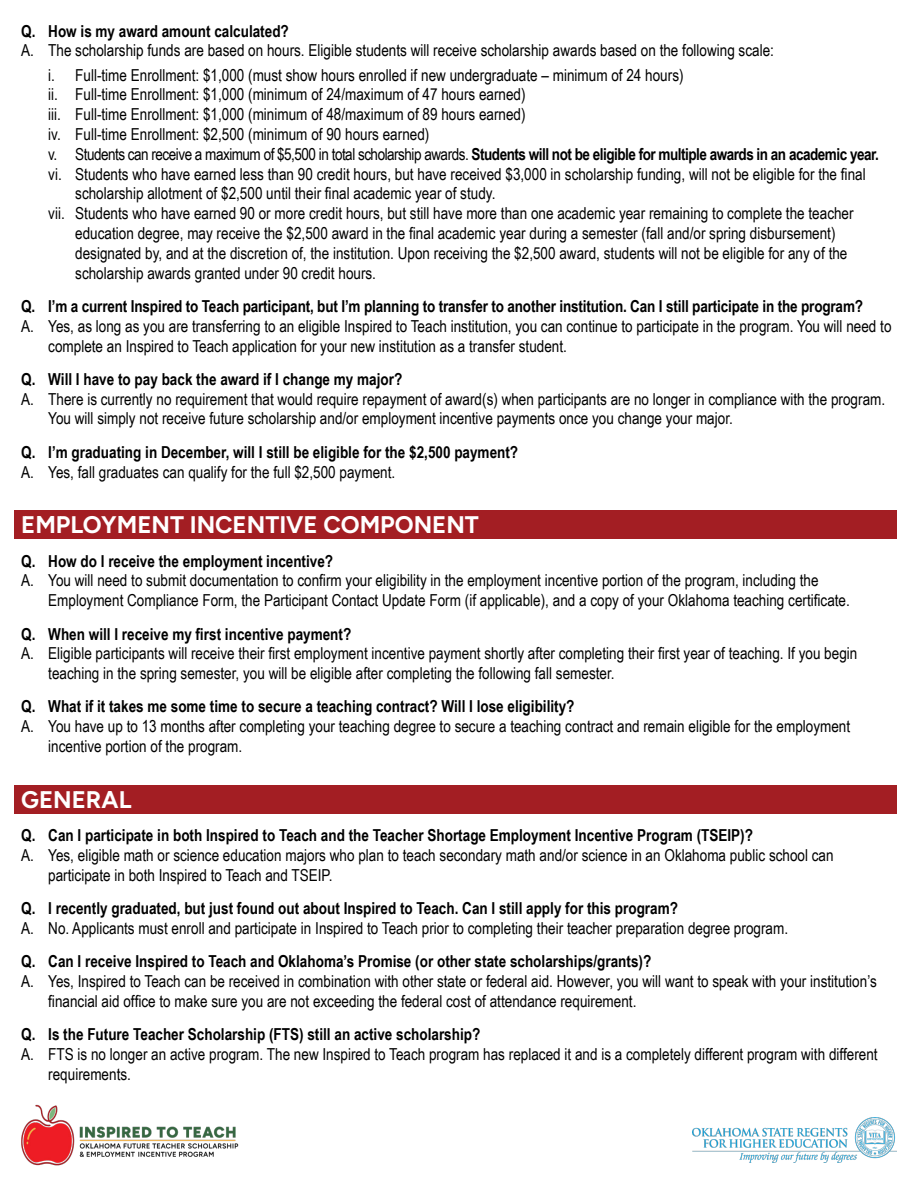
<style>
.page{position:relative;width:918px;height:1188px;background:#fff}
.page>*{position:absolute;margin:0;border:0;box-sizing:border-box;transform-origin:0 0}
.t1{font:700 24px "Figtree";color:#fff}
.t2{font:16.5px/19.8px "Arial Narrow";color:#000}
.t3{font:700 16.5px "Arial Narrow";color:#000}
.t4{font:16.5px "Arial Narrow";letter-spacing:-.03em;color:#000}
.s1{font-weight:700}
</style>
<div class="page">
<div style="left:15px;top:511px;width:882px;height:28px;background:#a31e23"></div>
<div style="left:15px;top:785px;width:882px;height:29px;background:#a31e23"></div>
<img style="left:21px;top:1104px;width:218px;height:62px">
<img style="left:692px;top:1118px;width:205px;height:44px">
<p class="t3" style="left:21px;top:18px;width:269px">Q. How is my award amount calculated?</p>
<p class="t2" style="left:21px;top:40px;width:754px">A. The scholarship funds are based on hours. Eligible students will receive scholarship awards based on the following scale:</p>
<p class="t2" style="left:48px;top:64px;width:637px">i. Full-time Enrollment: $1,000 (must show hours enrolled if new undergraduate – minimum of 24 hours)</p>
<p class="t2" style="left:48px;top:84px;width:479px">ii. Full-time Enrollment: $1,000 (minimum of 24/maximum of 47 hours earned)</p>
<p class="t2" style="left:48px;top:104px;width:479px">iii. Full-time Enrollment: $1,000 (minimum of 48/maximum of 89 hours earned)</p>
<p class="t2" style="left:48px;top:124px;width:383px">iv. Full-time Enrollment: $2,500 (minimum of 90 hours earned)</p>
<p class="t4" style="left:48px;top:142px;width:832px">v. Students can receive a maximum of $5,500 in total scholarship awards. <span class="s1">Students will not be eligible for multiple awards in an academic year.</span></p>
<p class="t2" style="left:75px;top:163px;width:792px;text-indent:-27px">vi. Students who have earned less than 90 credit hours, but have received $3,000 in scholarship funding, will not be eligible for the final scholarship allotment of $2,500 until their final academic year of study.</p>
<p class="t2" style="left:75px;top:203px;width:780px;text-indent:-27px">vii. Students who have earned 90 or more credit hours, but still have more than one academic year remaining to complete the teacher education degree, may receive the $2,500 award in the final academic year during a semester (fall and/or spring disbursement) designated by, and at the discretion of, the institution. Upon receiving the $2,500 award, students will not be eligible for any of the scholarship awards granted under 90 credit hours.</p>
<p class="t3" style="left:21px;top:294px;width:843px">Q. I’m a current Inspired to Teach participant, but I’m planning to transfer to another institution. Can I still participate in the program?</p>
<p class="t2" style="left:48px;top:315px;width:845px;text-indent:-27px">A. Yes, as long as you are transferring to an eligible Inspired to Teach institution, you can continue to participate in the program. You will need to complete an Inspired to Teach application for your new institution as a transfer student.</p>
<p class="t3" style="left:21px;top:367px;width:383px">Q. Will I have to pay back the award if I change my major?</p>
<p class="t2" style="left:48px;top:388px;width:838px;text-indent:-27px">A. There is currently no requirement that would require repayment of award(s) when participants are no longer in compliance with the program.<br>You will simply not receive future scholarship and/or employment incentive payments once you change your major.</p>
<p class="t3" style="left:21px;top:439px;width:498px">Q. I’m graduating in December, will I still be eligible for the $2,500 payment?</p>
<p class="t2" style="left:21px;top:461px;width:376px">A. Yes, fall graduates can qualify for the full $2,500 payment.</p>
<h2 class="t1" style="left:21px;top:511px;width:459px">EMPLOYMENT INCENTIVE COMPONENT</h2>
<p class="t3" style="left:21px;top:548px;width:313px">Q. How do I receive the employment incentive?</p>
<p class="t2" style="left:48px;top:570px;width:803px;text-indent:-27px">A. You will need to submit documentation to confirm your eligibility in the employment incentive portion of the program, including the<br>Employment Compliance Form, the Participant Contact Update Form (if applicable), and a copy of your Oklahoma teaching certificate.</p>
<p class="t3" style="left:21px;top:621px;width:332px">Q. When will I receive my first incentive payment?</p>
<p class="t2" style="left:48px;top:643px;width:811px;text-indent:-27px">A. Eligible participants will receive their first employment incentive payment shortly after completing their first year of teaching. If you begin teaching in the spring semester, you will be eligible after completing the following fall semester.</p>
<p class="t3" style="left:21px;top:694px;width:555px">Q. What if it takes me some time to secure a teaching contract? Will I lose eligibility?</p>
<p class="t2" style="left:48px;top:716px;width:804px;text-indent:-27px">A. You have up to 13 months after completing your teaching degree to secure a teaching contract and remain eligible for the employment incentive portion of the program.</p>
<h2 class="t1" style="left:21px;top:786px;width:112px">GENERAL</h2>
<p class="t3" style="left:21px;top:823px;width:733px">Q. Can I participate in both Inspired to Teach and the Teacher Shortage Employment Incentive Program (TSEIP)?</p>
<p class="t2" style="left:48px;top:845px;width:787px;text-indent:-27px">A. Yes, eligible math or science education majors who plan to teach secondary math and/or science in an Oklahoma public school can participate in both Inspired to Teach and TSEIP.</p>
<p class="t3" style="left:21px;top:896px;width:658px">Q. I recently graduated, but just found out about Inspired to Teach. Can I still apply for this program?</p>
<p class="t2" style="left:21px;top:917px;width:768px">A. No. Applicants must enroll and participate in Inspired to Teach prior to completing their teacher preparation degree program.</p>
<p class="t3" style="left:21px;top:949px;width:632px">Q. Can I receive Inspired to Teach and Oklahoma’s Promise (or other state scholarships/grants)?</p>
<p class="t2" style="left:48px;top:971px;width:830px;text-indent:-27px">A. Yes, Inspired to Teach can be received in combination with other state or federal aid. However, you will want to speak with your institution’s financial aid office to make sure you are not exceeding the federal cost of attendance requirement.</p>
<p class="t3" style="left:21px;top:1022px;width:461px">Q. Is the Future Teacher Scholarship (FTS) still an active scholarship?</p>
<p class="t2" style="left:48px;top:1043px;width:831px;text-indent:-27px">A. FTS is no longer an active program. The new Inspired to Teach program has replaced it and is a completely different program with different requirements.</p>
</div>
